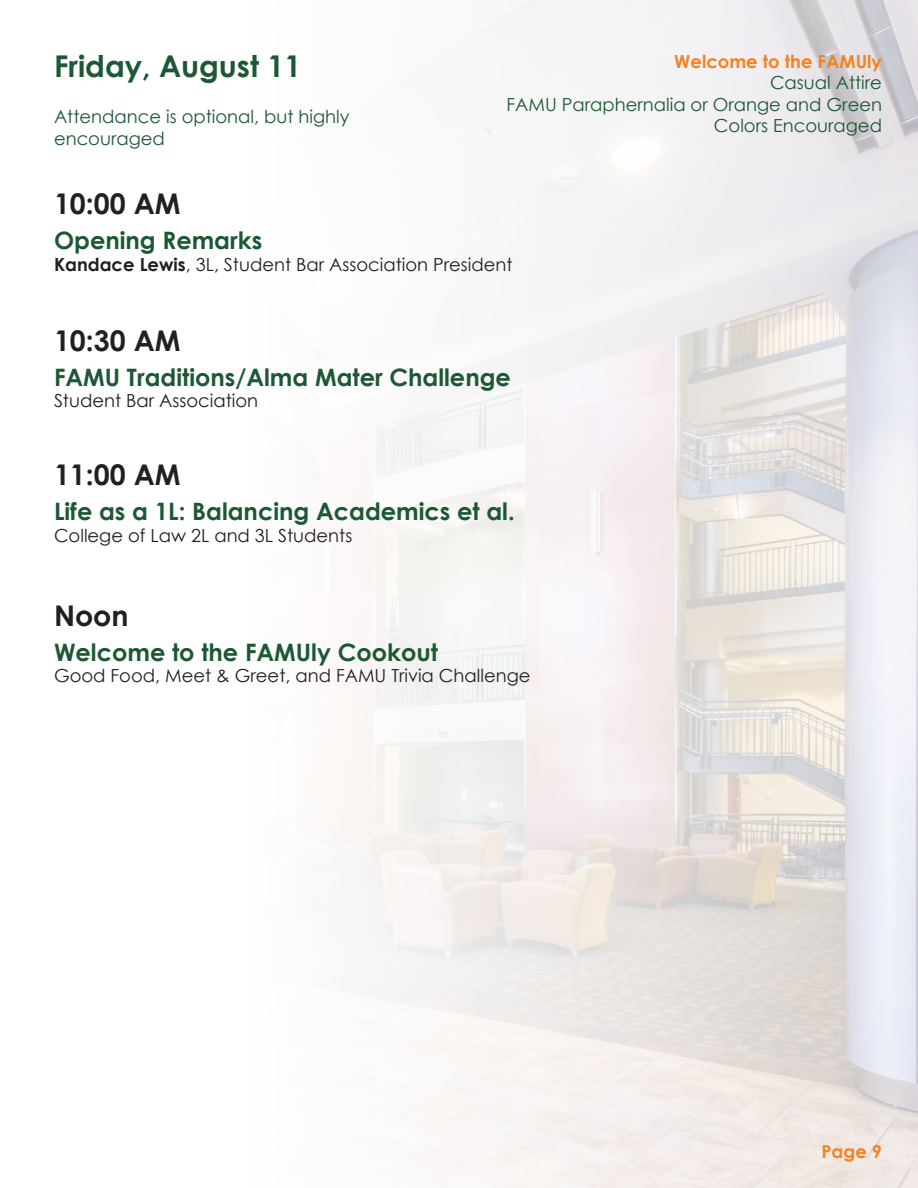
<style>
.page{position:relative;width:918px;height:1188px;background:#fff}
.page>*{position:absolute;margin:0;border:0;box-sizing:border-box;transform-origin:0 0}
.t1{font:700 30px "Century Gothic";color:#1c5833}
.t2{font:700 28.5px "Century Gothic";color:#231f20}
.t3{font:700 24px "Century Gothic";color:#1c5833}
.t4{font:18px "Century Gothic";color:#231f20}
.t5{font:18px/21.6px "Century Gothic";color:#1c5833;text-align:right}
.t6{font:700 18px "Century Gothic";color:#f58220}
.s1{font-weight:700}
</style>
<div class="page">
<img style="left:342px;top:0;width:576px;height:1188px">
<p class="t1" style="left:54px;top:43px;width:249px">Friday, August 11</p>
<p class="t6" style="left:674px;top:47px;width:209px">Welcome to the FAMUly</p>
<p class="t5" style="left:770px;top:72px;width:113px">Casual Attire</p>
<p class="t5" style="left:506px;top:93px;width:377px">FAMU Paraphernalia or Orange and Green<br>Colors Encouraged</p>
<p class="t5" style="left:54px;top:106px;width:297px;text-align:left">Attendance is optional, but highly encouraged</p>
<p class="t2" style="left:54px;top:182px;width:128px">10:00 AM</p>
<p class="t3" style="left:54px;top:222px;width:210px">Opening Remarks</p>
<p class="t4" style="left:54px;top:252px;width:460px"><span class="s1">Kandace Lewis</span>, 3L, Student Bar Association President</p>
<p class="t2" style="left:54px;top:319px;width:128px">10:30 AM</p>
<p class="t3" style="left:54px;top:359px;width:458px">FAMU Traditions/Alma Mater Challenge</p>
<p class="t4" style="left:54px;top:388px;width:206px">Student Bar Association</p>
<p class="t2" style="left:54px;top:453px;width:128px">11:00 AM</p>
<p class="t3" style="left:54px;top:493px;width:462px">Life as a 1L: Balancing Academics et al.</p>
<p class="t4" style="left:54px;top:522px;width:300px">College of Law 2L and 3L Students</p>
<p class="t2" style="left:54px;top:594px;width:76px">Noon</p>
<p class="t3" style="left:54px;top:634px;width:385px">Welcome to the FAMUly Cookout</p>
<p class="t4" style="left:54px;top:663px;width:478px">Good Food, Meet &amp; Greet, and FAMU Trivia Challenge</p>
<p class="t6" style="left:822px;top:1138px;width:62px">Page 9</p>
</div>
